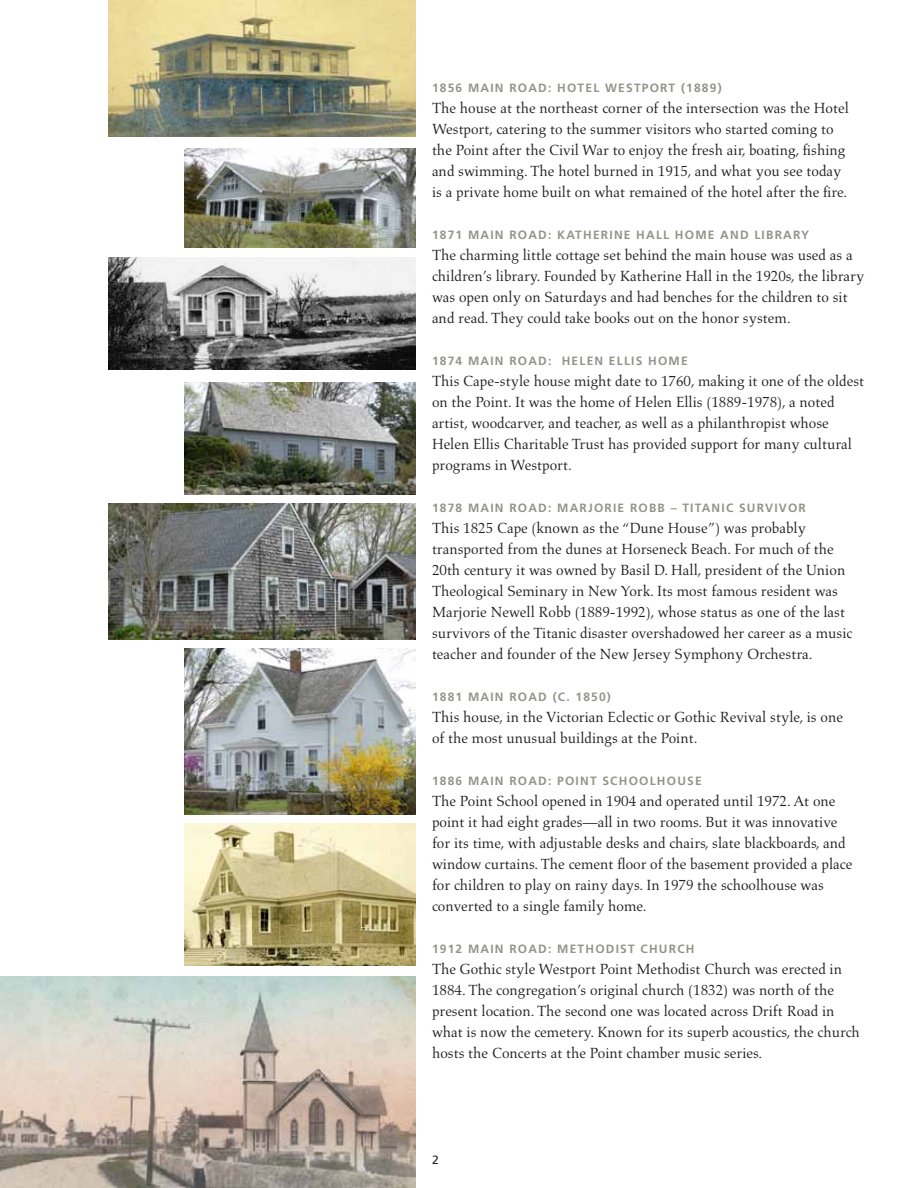
<style>
.page{position:relative;width:918px;height:1188px;background:#fff}
.page>*{position:absolute;margin:0;border:0;box-sizing:border-box;transform-origin:0 0}
.t1{font:15px/21px "Aldus";color:#231f20}
.t2{font:700 12px "Frutiger";letter-spacing:.1em;color:#94948b}
.t3{font:12px "Frutiger";color:#231f20}
</style>
<div class="page">
<img style="left:108px;top:503px;width:308px;height:136px">
<img style="left:185px;top:648px;width:231px;height:166px">
<img style="left:185px;top:824px;width:231px;height:142px">
<img style="left:0;top:976px;width:416px;height:212px">
<img style="left:108px;top:257px;width:308px;height:112px">
<img style="left:185px;top:382px;width:231px;height:113px">
<img style="left:108px;top:0;width:308px;height:136px">
<img style="left:185px;top:148px;width:231px;height:100px">
<p class="t2" style="left:432px;top:81px;width:291px">1856 MAIN ROAD: HOTEL WESTPORT (1889)</p>
<p class="t1" style="left:432px;top:98px;width:418px">The house at the northeast corner of the intersection was the Hotel Westport, catering to the summer visitors who started coming to the Point after the Civil War to enjoy the fresh air, boating, fishing and swimming. The hotel burned in 1915, and what you see today is a private home built on what remained of the hotel after the fire.</p>
<p class="t2" style="left:432px;top:228px;width:379px">1871 MAIN ROAD: KATH ERINE HALL H OM E AND LIBRARY</p>
<p class="t1" style="left:432px;top:245px;width:434px">The charming little cottage set behind the main house was used as a children’s library. Founded by Katherine Hall in the 1920s, the library was open only on Saturdays and had benches for the children to sit and read. They could take books out on the honor system.</p>
<p class="t2" style="left:432px;top:354px;width:257px">1874 MAIN ROAD: HELEN ELLIS HOM E</p>
<p class="t1" style="left:432px;top:371px;width:434px">This Cape-style house might date to 1760, making it one of the oldest on the Point. It was the home of Helen Ellis (1889-1978), a noted artist, woodcarver, and teacher, as well as a philanthropist whose Helen Ellis Charitable Trust has provided support for many cultural programs in Westport.</p>
<p class="t2" style="left:432px;top:501px;width:374px">1878 MAIN ROAD: MARJORIE ROBB – TITANIC SURVIVOR</p>
<p class="t1" style="left:432px;top:518px;width:422px">This 1825 Cape (known as the “Dune House”) was probably transported from the dunes at Horseneck Beach. For much of the 20th century it was owned by Basil D. Hall, president of the Union Theological Seminary in New York. Its most famous resident was Marjorie Newell Robb (1889-1992), whose status as one of the last survivors of the Titanic disaster overshadowed her career as a music teacher and founder of the New Jersey Symphony Orchestra.</p>
<p class="t2" style="left:432px;top:690px;width:180px">1881 MAIN ROAD (C. 1850)</p>
<p class="t1" style="left:432px;top:707px;width:412px">This house, in the Victorian Eclectic or Gothic Revival style, is one of the most unusual buildings at the Point.</p>
<p class="t2" style="left:432px;top:774px;width:271px">1886 MAIN ROAD: POINT SCHOOLHOUSE</p>
<p class="t1" style="left:432px;top:791px;width:422px">The Point School opened in 1904 and operated until 1972. At one point it had eight grades—all in two rooms. But it was innovative for its time, with adjustable desks and chairs, slate blackboards, and window curtains. The cement floor of the basement provided a place for children to play on rainy days. In 1979 the schoolhouse was converted to a single family home.</p>
<p class="t2" style="left:432px;top:942px;width:262px">1912 MAIN ROAD: METHODIST CH URCH</p>
<p class="t1" style="left:432px;top:959px;width:429px">The Gothic style Westport Point Methodist Church was erected in 1884. The congregation’s original church (1832) was north of the present location. The second one was located across Drift Road in what is now the cemetery. Known for its superb acoustics, the church hosts the Concerts at the Point chamber music series.</p>
<p class="t3" style="left:432px;top:1153px;width:8px">2</p>
</div>
